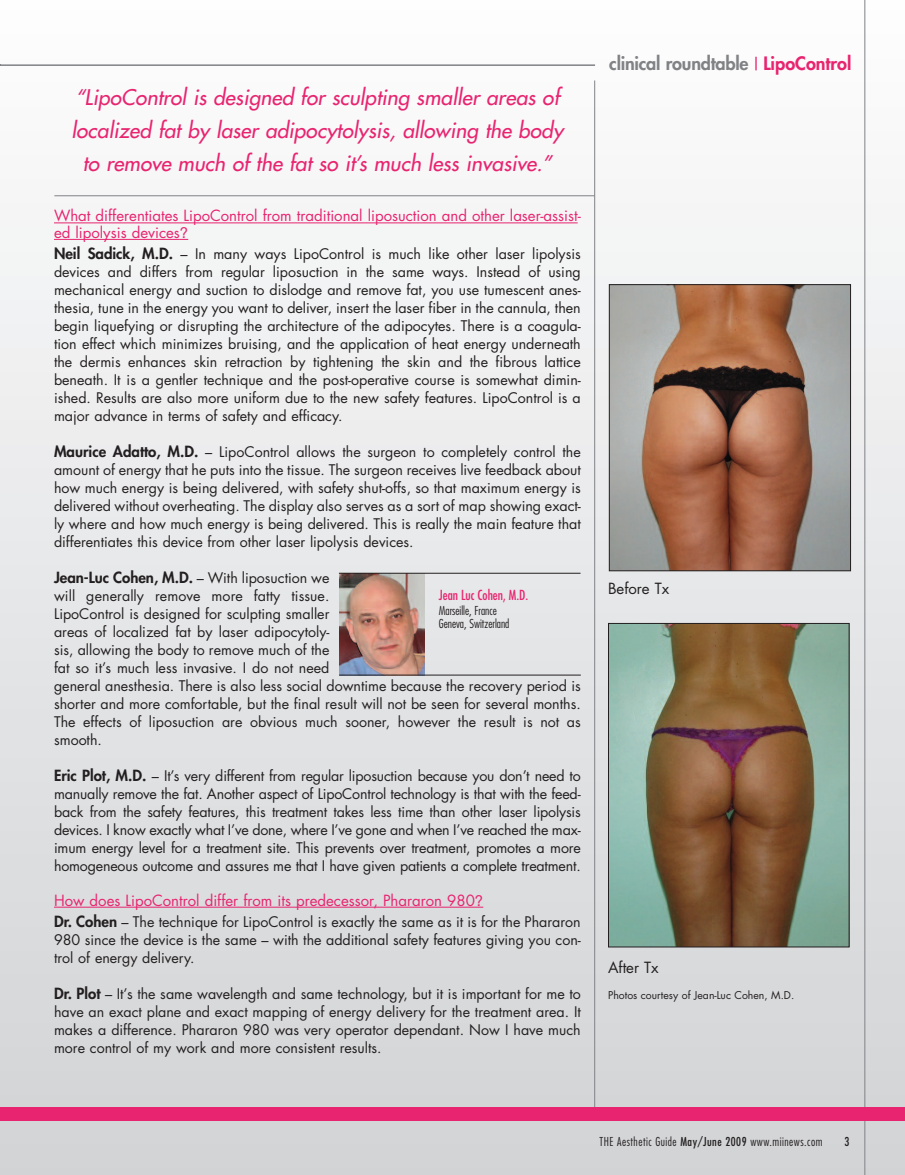
<style>
.page{position:relative;width:905px;height:1175px;background:#fff}
.page>*{position:absolute;margin:0;border:0;box-sizing:border-box;transform-origin:0 0}
.t1{font:italic 21px/33px "Futura";letter-spacing:.005em;color:#e82470;text-align:center}
.t2{font:800 18px "Futura";letter-spacing:-.01em;color:#808285}
.t3{font:15px/16.5px "Futura";color:#e82470}
.t4{font:800 15px "Futura";color:#231f20}
.t5{font:15px "Futura";color:#231f20}
.t6{font:14.25px/18px "Futura";color:#231f20;text-align:justify}
.t7{font:condensed 13.5px "Futura";color:#e82470}
.t8{font:300 condensed 12px "Futura";letter-spacing:.04em;color:#231f20}
.t9{font:300 condensed 12px/13.5px "Futura";color:#231f20}
.t10{font:condensed 12px "Futura";color:#231f20}
.t11{font:10.5px "Futura";color:#231f20}
.s1{font-family:"Helvetica Neue"}
.s2{font-weight:800;font-size:15px}
.s3{font-weight:400;font-size:14.25px}
.s4{font-family:"Helvetica";font-weight:400;color:#e82470}
.s5{color:#e82470}
.s6{font-weight:400}
</style>
<div class="page">
<img style="left:0;top:0;width:904px;height:1174px">
<hr style="left:864px;top:0;width:1px;height:1174px;background:#808285">
<hr style="left:594px;top:80px;width:1px;height:1029px;background:#808285">
<hr style="left:0;top:64px;width:595px;height:2px;background:#808285">
<hr style="left:54px;top:195px;width:540px;height:1px;background:#808285">
<div style="left:0;top:1107px;width:904px;height:13px;background:#e82470"></div>
<hr style="left:54px;top:222px;width:523px;height:1px;background:#e82470">
<hr style="left:54px;top:239px;width:126px;height:1px;background:#e82470">
<hr style="left:54px;top:906px;width:421px;height:1px;background:#e82470">
<img style="left:611px;top:286px;width:237px;height:283px">
<div style="left:609px;top:284px;width:241px;height:287px;border:1px solid #231f20"></div>
<img style="left:610px;top:625px;width:237px;height:320px">
<div style="left:608px;top:623px;width:241px;height:324px;border:1px solid #231f20"></div>
<img style="left:339px;top:574px;width:86px;height:100px">
<hr style="left:339px;top:573px;width:241px;height:1px;background:#231f20">
<hr style="left:339px;top:674px;width:241px;height:1px;background:#231f20">
<h1 class="t1" style="left:72px;top:82px;width:493px">“LipoControl is designed for sculpting smaller areas of localized fat by laser adipocytolysis, allowing the body to remove much of the fat so it’s much less invasive.”</h1>
<p class="t3" style="left:54px;top:209px;width:528px">What differentiates LipoControl from traditional liposuction and other laser-assist&shy;ed lipolysis devices<span class="s1">?</span></p>
<p class="t6" style="left:54px;top:246px;width:528px"><span class="s2">Neil Sadick, M.D.</span> – In many ways LipoControl is much like other laser lipolysis devices and differs from regular liposuction in the same ways. Instead of using mechanical energy and suction to dislodge and remove fat, you use tumescent anes&shy;thesia, tune in the energy you want to deliver, insert the laser fiber in the cannula, then begin liquefying or disrupting the architecture of the adipocytes. There is a coagula&shy;tion effect which minimizes bruising, and the application of heat energy underneath the dermis enhances skin retraction by tightening the skin and the fibrous lattice beneath. It is a gentler technique and the post-operative course is somewhat dimin&shy;ished. Results are also more uniform due to the new safety features. LipoControl is a major advance in terms of safety and efficacy.</p>
<p class="t6" style="left:54px;top:444px;width:528px"><span class="s2">Maurice Adatto, M.D.</span> – LipoControl allows the surgeon to completely control the amount of energy that he puts into the tissue. The surgeon receives live feedback about how much energy is being delivered, with safety shut-offs, so that maximum energy is delivered without overheating. The display also serves as a sort of map showing exact&shy;ly where and how much energy is being delivered. This is really the main feature that differentiates this device from other laser lipolysis devices.</p>
<p class="t4" style="left:54px;top:570px;width:277px">Jean-Luc Cohen, M.D. <span class="s3">– With liposuction we</span></p>
<p class="t6" style="left:54px;top:588px;width:528px;text-align:left">will generally remove more fatty tissue.<br>LipoControl is designed for sculpting smaller<br>areas of localized fat by laser adipocytoly-<br>sis, allowing the body to remove much of the<br>fat so it’s much less invasive. I do not need<br>general anesthesia. There is also less social downtime because the recovery period is shorter and more comfortable, but the final result will not be seen for several months.<br>The effects of liposuction are obvious much sooner, however the result is not as smooth.</p>
<p class="t6" style="left:54px;top:768px;width:528px"><span class="s2">Eric Plot, M.D.</span> – It’s very different from regular liposuction because you don’t need to manually remove the fat. Another aspect of LipoControl technology is that with the feed&shy;back from the safety features, this treatment takes less time than other laser lipolysis devices. I know exactly what I’ve done, where I’ve gone and when I’ve reached the max&shy;imum energy level for a treatment site. This prevents over treatment, promotes a more homogeneous outcome and assures me that I have given patients a complete treatment.</p>
<p class="t3" style="left:54px;top:893px;width:431px">How does LipoControl differ from its predecessor, Phararon 980<span class="s1">?</span></p>
<p class="t6" style="left:54px;top:913px;width:528px"><span class="s2">Dr. Cohen</span> – The technique for LipoControl is exactly the same as it is for the Phararon 980 since the device is the same – with the additional safety features giving you con&shy;trol of energy delivery.</p>
<p class="t6" style="left:54px;top:985px;width:528px"><span class="s2">Dr. Plot</span> – It’s the same wavelength and same technology, but it is important for me to have an exact plane and exact mapping of energy delivery for the treatment area. It makes a difference. Phararon 980 was very operator dependant. Now I have much more control of my work and more consistent results.</p>
<p class="t7" style="left:439px;top:588px;width:91px">Jean Luc Cohen, M.D.</p>
<p class="t9" style="left:439px;top:604px;width:72px">Marseille, France<br>Geneva, Switzerland</p>
<p class="t2" style="left:609px;top:55px;width:243px">clinical roundtable <span class="s4">|</span> <span class="s5">LipoControl</span></p>
<p class="t5" style="left:608px;top:581px;width:63px">Before Tx</p>
<p class="t5" style="left:608px;top:960px;width:52px">After Tx</p>
<p class="t11" style="left:608px;top:990px;width:188px">Photos courtesy of Jean-Luc Cohen, M.D.</p>
<p class="t8" style="left:599px;top:1136px;width:224px">THE Aesthetic Guide <span class="s6">May/June 2009</span> www.miinews.com</p>
<p class="t10" style="left:844px;top:1135px;width:6px">3</p>
</div>
